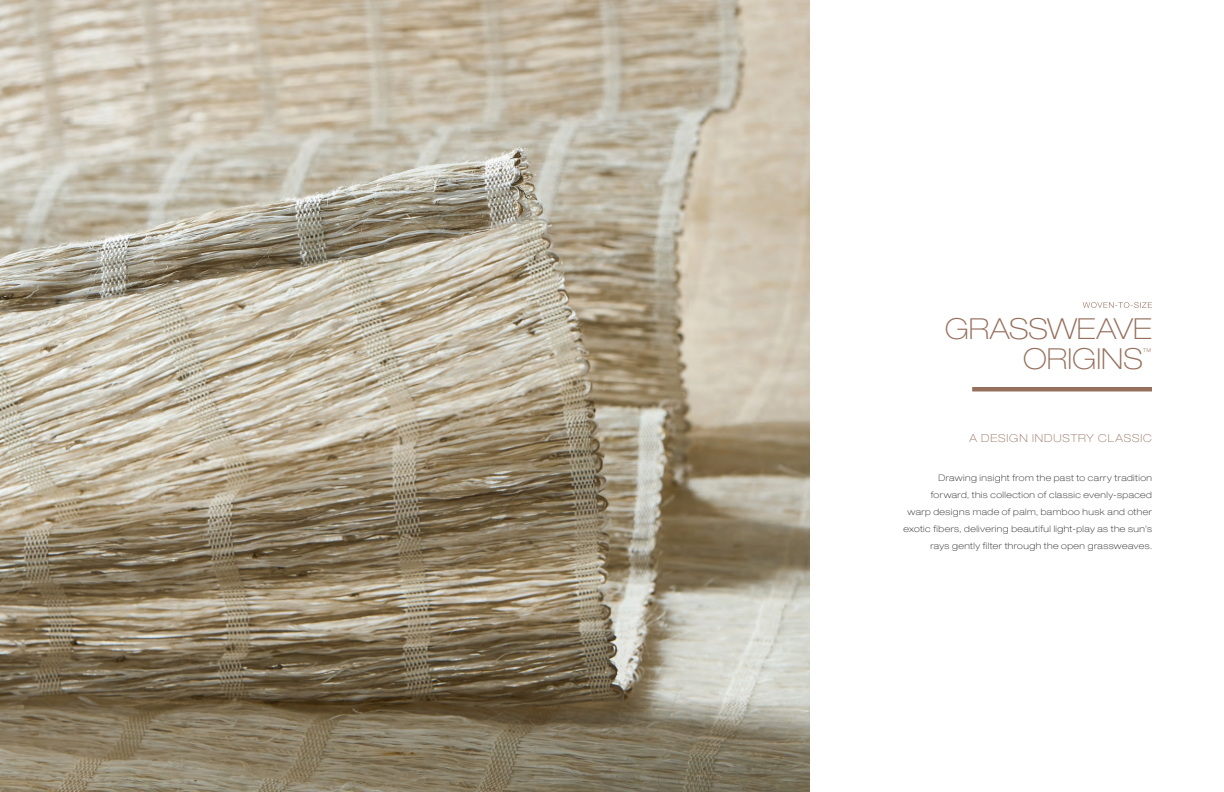
<style>
.page{position:relative;width:1224px;height:792px;background:#fff}
.page>*{position:absolute;margin:0;border:0;box-sizing:border-box;transform-origin:0 0}
._2023_TOC_Pillar-title{font:100 expanded 29px/30px "Helvetica Neue LT Std";color:#96705d}
.Pillar-heads{font:100 expanded 11px "Helvetica Neue LT Std";letter-spacing:.085em;color:#96705d}
._2023_TOC_Pillar-title-2{font:100 expanded 9.3px "Helvetica Neue LT Std";color:#96705d}
.Pillar-heads-2{font:100 expanded 9px/17px "Helvetica Neue LT Std";letter-spacing:.05em;color:#231f20;text-align:right}
</style>
<div class="page">
<img style="left:0;top:0;width:810px;height:792px">
<div style="left:972px;top:387px;width:180px;height:5px;background:#96705d"></div>
<svg style="left:1083px;top:302px;width:69px;height:6px"></svg>
<p class="_2023_TOC_Pillar-title" style="left:1023px;top:313px;width:130px;text-indent:-78px">GRASSWEAVE<br>ORIGINS</p>
<p class="_2023_TOC_Pillar-title-2" style="left:1143px;top:346px;width:11px">™</p>
<p class="Pillar-heads" style="left:969px;top:431px;width:184px">A DESIGN INDUSTRY CLASSIC</p>
<p class="Pillar-heads-2" style="left:903px;top:469px;width:250px">Drawing insight from the past to carry tradition forward, this collection of classic evenly-spaced<br>warp designs made of palm, bamboo husk and other exotic fibers, delivering beautiful light-play as the sun’s rays gently filter through the open grassweaves.</p>
</div>
